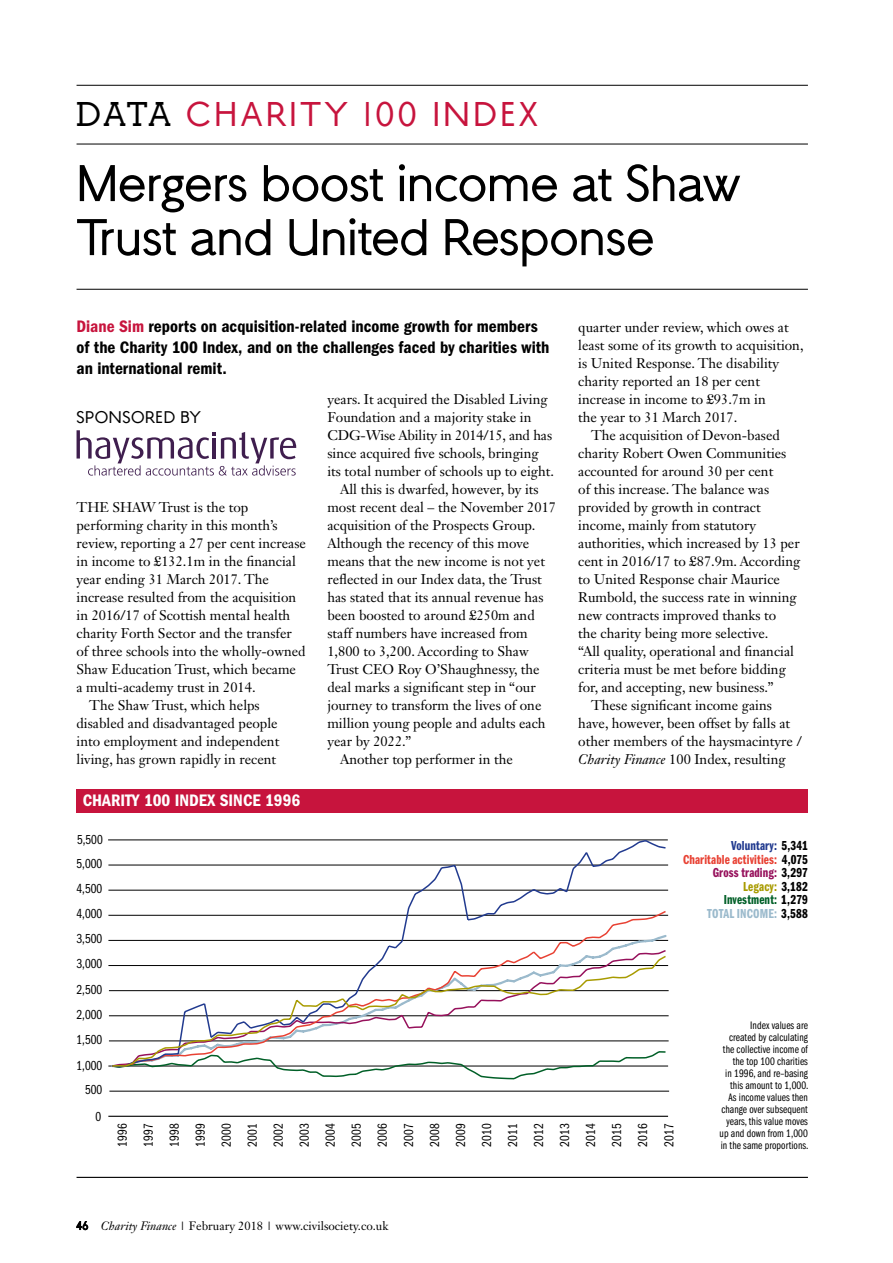
<style>
.page{position:relative;width:893px;height:1263px;background:#fff}
.page>*{position:absolute;margin:0;border:0;box-sizing:border-box;transform-origin:0 0}
.t1{font:54px/54px "LDN Mixed Minimum";color:#000}
.t2{font:36px "LDN Mixed Minimum";letter-spacing:.1em;color:#c7143d}
.t3{font:17.7px "LDN Mixed Minimum";letter-spacing:.03em;color:#000}
.t4{font:17.25px/21px "ITC Franklin Gothic Std Dm Cd";color:#000}
.t5{font:17.25px "ITC Franklin Gothic Std Dm Cd";color:#fff}
.t6{font:13.8px "Janson Text LT Std";color:#000}
.t7{font:13.5px/26.1px "ITC Franklin Gothic Std Bk Cp";letter-spacing:.015em;color:#000;text-align:justify}
.t8{font:13.5px/13.5px "ITC Franklin Gothic Std Dm Cp";letter-spacing:.01em;color:#000;text-align:right}
.t9{font:12px "Janson Text LT Std";color:#000}
.t10{font:11.25px/12px "ITC Franklin Gothic Std Bk Cp";letter-spacing:.005em;color:#000;text-align:right}
.s1{font-family:"LDN Mixed Maximum";color:#000}
.s2{color:#c7143d}
.s3{font-style:italic}
.s4{color:#213a8f}
.s5{color:#e84133}
.s6{color:#96105b}
.s7{color:#a89b00}
.s8{color:#005f27}
.s9{color:#9bbacc}
.s10{font-family:"LDN Mixed";font-weight:500}
</style>
<div class="page">
<svg style="left:76px;top:1221px;width:13px;height:9px"></svg>
<hr style="left:77px;top:85px;width:731px;height:1px;background:#000">
<svg style="left:77px;top:430px;width:219px;height:46px"></svg>
<hr style="left:77px;top:144px;width:731px;height:1px;background:#000">
<hr style="left:77px;top:289px;width:731px;height:1px;background:#000">
<div style="left:77px;top:789px;width:731px;height:24px;background:#c7143d"></div>
<hr style="left:108px;top:1116px;width:560px;height:1px;background:#000">
<hr style="left:109px;top:1091px;width:560px;height:1px;background:#000">
<hr style="left:108px;top:1066px;width:560px;height:1px;background:#000">
<hr style="left:109px;top:1041px;width:560px;height:1px;background:#000">
<hr style="left:109px;top:1015px;width:560px;height:1px;background:#000">
<hr style="left:109px;top:990px;width:560px;height:1px;background:#000">
<hr style="left:108px;top:965px;width:560px;height:1px;background:#000">
<hr style="left:108px;top:940px;width:560px;height:1px;background:#000">
<hr style="left:108px;top:915px;width:560px;height:1px;background:#000">
<hr style="left:108px;top:890px;width:560px;height:1px;background:#000">
<hr style="left:108px;top:865px;width:560px;height:1px;background:#000">
<hr style="left:108px;top:840px;width:560px;height:1px;background:#000">
<svg style="left:276px;top:1068px;width:293px;height:12px"></svg>
<svg style="left:111px;top:839px;width:556px;height:115px"></svg>
<svg style="left:111px;top:954px;width:556px;height:114px"></svg>
<hr style="left:77px;top:1177px;width:731px;height:1px;background:#000">
<h2 class="t2" style="left:77px;top:96px;width:463px"><span class="s1">DATA</span> CHARITY 100 INDEX</h2>
<h1 class="t1" style="left:77px;top:157px;width:666px">Mergers boost income at Shaw<br>Trust and United Response</h1>
<p class="t4" style="left:77px;top:316px;width:474px"><span class="s2">Diane Sim</span> reports on acquisition-related income growth for members of the Charity 100 Index, and on the challenges faced by charities with an international remit.</p>
<p class="t3" style="left:77px;top:408px;width:126px">SPONSORED BY</p>
<p class="t6" style="left:327px;top:390px;width:222px">years. It acquired the Disabled Living</p>
<p class="t6" style="left:327px;top:408px;width:205px">Foundation and a majority stake in</p>
<p class="t6" style="left:327px;top:426px;width:226px">CDG-Wise Ability in 2014/15, and has</p>
<p class="t6" style="left:327px;top:444px;width:213px">since acquired five schools, bringing</p>
<p class="t6" style="left:327px;top:462px;width:228px">its total number of schools up to eight.</p>
<p class="t6" style="left:340px;top:480px;width:200px">All this is dwarfed, however, by its</p>
<p class="t6" style="left:327px;top:498px;width:230px">most recent deal – the November 2017</p>
<p class="t6" style="left:327px;top:516px;width:210px">acquisition of the Prospects Group.</p>
<p class="t6" style="left:327px;top:534px;width:203px">Although the recency of this move</p>
<p class="t6" style="left:327px;top:552px;width:219px">means that the new income is not yet</p>
<p class="t6" style="left:327px;top:570px;width:216px">reflected in our Index data, the Trust</p>
<p class="t6" style="left:327px;top:588px;width:218px">has stated that its annual revenue has</p>
<p class="t6" style="left:327px;top:606px;width:209px">been boosted to around £250m and</p>
<p class="t6" style="left:327px;top:624px;width:202px">staff numbers have increased from</p>
<p class="t6" style="left:327px;top:642px;width:203px">1,800 to 3,200. According to Shaw</p>
<p class="t6" style="left:327px;top:660px;width:214px">Trust CEO Roy O’Shaughnessy, the</p>
<p class="t6" style="left:327px;top:678px;width:210px">deal marks a significant step in “our</p>
<p class="t6" style="left:327px;top:696px;width:216px">journey to transform the lives of one</p>
<p class="t6" style="left:327px;top:714px;width:220px">million young people and adults each</p>
<p class="t6" style="left:327px;top:732px;width:85px">year by 2022.”</p>
<p class="t6" style="left:340px;top:750px;width:174px">Another top performer in the</p>
<p class="t6" style="left:77px;top:498px;width:173px">THE SHAW Trust is the top</p>
<p class="t6" style="left:77px;top:516px;width:202px">performing charity in this month’s</p>
<p class="t6" style="left:77px;top:534px;width:231px">review, reporting a 27 per cent increase</p>
<p class="t6" style="left:77px;top:552px;width:221px">in income to £132.1m in the financial</p>
<p class="t6" style="left:77px;top:570px;width:194px">year ending 31 March 2017. The</p>
<p class="t6" style="left:77px;top:588px;width:221px">increase resulted from the acquisition</p>
<p class="t6" style="left:77px;top:606px;width:215px">in 2016/17 of Scottish mental health</p>
<p class="t6" style="left:77px;top:624px;width:217px">charity Forth Sector and the transfer</p>
<p class="t6" style="left:77px;top:642px;width:231px">of three schools into the wholly-owned</p>
<p class="t6" style="left:77px;top:660px;width:221px">Shaw Education Trust, which became</p>
<p class="t6" style="left:77px;top:678px;width:181px">a multi-academy trust in 2014.</p>
<p class="t6" style="left:89px;top:696px;width:172px">The Shaw Trust, which helps</p>
<p class="t6" style="left:77px;top:714px;width:203px">disabled and disadvantaged people</p>
<p class="t6" style="left:77px;top:732px;width:204px">into employment and independent</p>
<p class="t6" style="left:77px;top:750px;width:201px">living, has grown rapidly in recent</p>
<p class="t5" style="left:83px;top:791px;width:219px">CHARITY 100 INDEX SINCE 1996</p>
<p class="t7" style="left:77px;top:827px;width:27px">5,500</p>
<p class="t7" style="left:77px;top:851px;width:27px">5,000</p>
<p class="t7" style="left:77px;top:876px;width:27px">4,500</p>
<p class="t7" style="left:77px;top:901px;width:27px">4,000</p>
<p class="t7" style="left:77px;top:926px;width:27px">3,500</p>
<p class="t7" style="left:77px;top:951px;width:27px">3,000</p>
<p class="t7" style="left:77px;top:976px;width:27px">2,500</p>
<p class="t6" style="left:578px;top:318px;width:212px">quarter under review, which owes at</p>
<p class="t6" style="left:578px;top:336px;width:227px">least some of its growth to acquisition,</p>
<p class="t6" style="left:578px;top:354px;width:202px">is United Response. The disability</p>
<p class="t6" style="left:578px;top:372px;width:183px">charity reported an 18 per cent</p>
<p class="t6" style="left:578px;top:390px;width:189px">increase in income to £93.7m in</p>
<p class="t6" style="left:578px;top:408px;width:161px">the year to 31 March 2017.</p>
<p class="t6" style="left:591px;top:426px;width:190px">The acquisition of Devon-based</p>
<p class="t6" style="left:578px;top:444px;width:210px">charity Robert Owen Communities</p>
<p class="t6" style="left:578px;top:462px;width:196px">accounted for around 30 per cent</p>
<p class="t6" style="left:578px;top:480px;width:192px">of this increase. The balance was</p>
<p class="t6" style="left:578px;top:498px;width:184px">provided by growth in contract</p>
<p class="t6" style="left:578px;top:516px;width:179px">income, mainly from statutory</p>
<p class="t6" style="left:578px;top:534px;width:223px">authorities, which increased by 13 per</p>
<p class="t6" style="left:578px;top:552px;width:224px">cent in 2016/17 to £87.9m. According</p>
<p class="t6" style="left:578px;top:570px;width:203px">to United Response chair Maurice</p>
<p class="t6" style="left:578px;top:588px;width:220px">Rumbold, the success rate in winning</p>
<p class="t6" style="left:578px;top:606px;width:200px">new contracts improved thanks to</p>
<p class="t6" style="left:578px;top:624px;width:192px">the charity being more selective.</p>
<p class="t6" style="left:578px;top:642px;width:217px">“All quality, operational and financial</p>
<p class="t6" style="left:578px;top:660px;width:209px">criteria must be met before bidding</p>
<p class="t6" style="left:578px;top:678px;width:197px">for, and accepting, new business.”</p>
<p class="t6" style="left:591px;top:696px;width:182px">These significant income gains</p>
<p class="t6" style="left:578px;top:714px;width:213px">have, however, been offset by falls at</p>
<p class="t6" style="left:578px;top:732px;width:225px">other members of the haysmacintyre /</p>
<p class="t6" style="left:578px;top:750px;width:209px"><span class="s3">Charity Finance</span> 100 Index, resulting</p>
<p class="t8" style="left:683px;top:839px;width:126px"><span class="s4">Voluntary:</span> 5,341<br><span class="s5">Charitable activities:</span> 4,075<br><span class="s6">Gross trading:</span> 3,297<br><span class="s7">Legacy:</span> 3,182<br><span class="s8">Investment:</span> 1,279<br><span class="s9">TOTAL INCOME:</span> 3,588</p>
<p class="t7" style="left:77px;top:1001px;width:27px">2,000</p>
<p class="t7" style="left:77px;top:1027px;width:27px">1,500</p>
<p class="t7" style="left:77px;top:1052px;width:27px">1,000</p>
<p class="t7" style="left:85px;top:1077px;width:19px">500</p>
<p class="t7" style="left:96px;top:1103px;width:7px">0</p>
<p class="t7" style="left:109px;top:1147px;width:25px;rotate:-90deg">1996<br>1997<br>1998<br>1999<br>2000<br>2001<br>2002<br>2003<br>2004<br>2005<br>2006<br>2007<br>2008<br>2009<br>2010<br>2011<br>2012<br>2013<br>2014<br>2015<br>2016<br>2017</p>
<p class="t9" style="left:77px;top:1218px;width:313px"><span class="s10">46</span> <span class="s3">Charity Finance</span> | February 2018 | www.civilsociety.co.uk</p>
<p class="t10" style="left:719px;top:1020px;width:90px">Index values are<br>created by calculating the collective income of the top 100 charities<br>in 1996, and re–basing this amount to 1,000.<br>As income values then change over subsequent years, this value moves up and down from 1,000 in the same proportions.</p>
</div>
